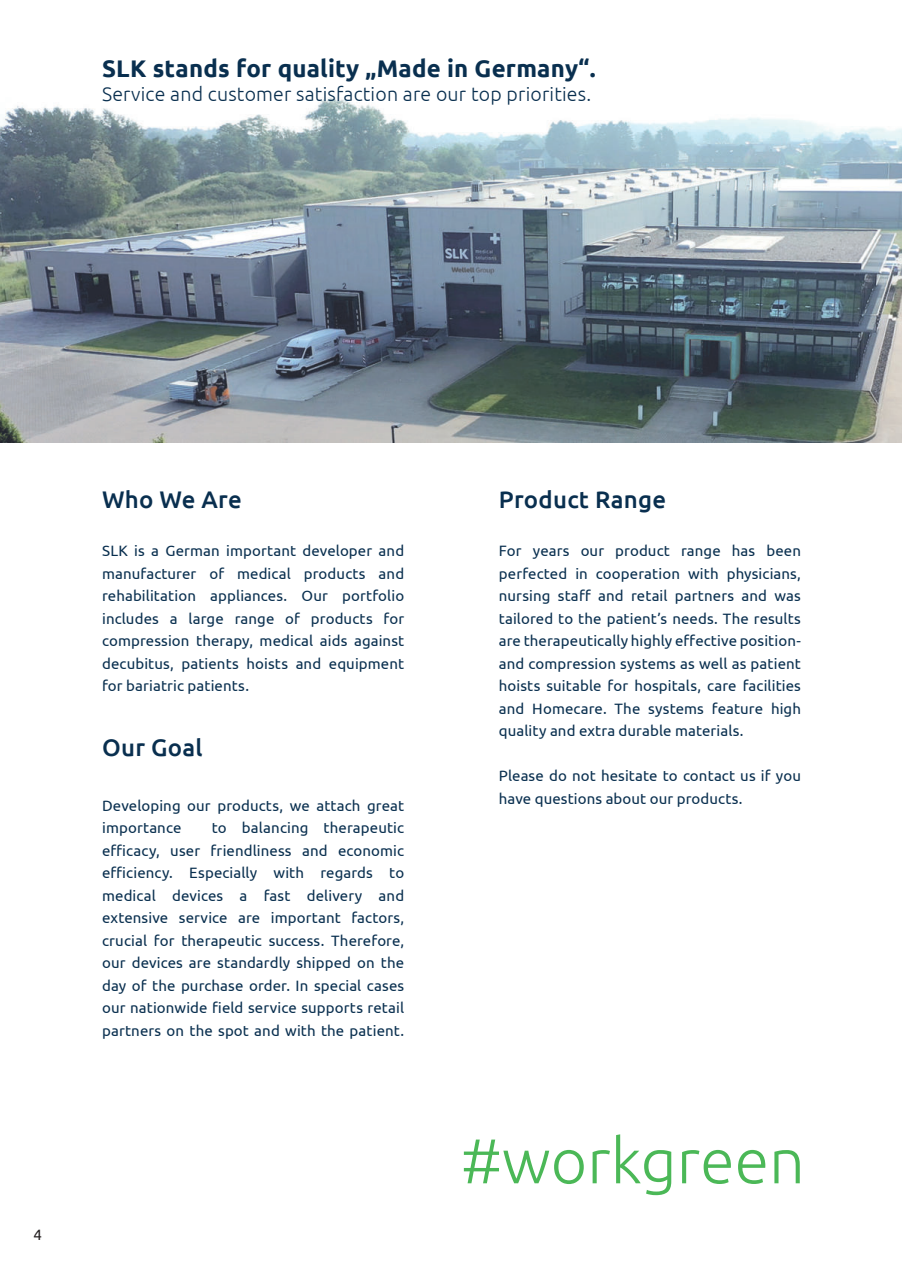
<style>
.page{position:relative;width:902px;height:1272px;background:#fff}
.page>*{position:absolute;margin:0;border:0;box-sizing:border-box;transform-origin:0 0}
.t1{font:700 24px "Ubuntu";letter-spacing:.01em;color:#092f4f}
.t2{font:500 24px "Ubuntu";letter-spacing:.01em;color:#092f4f}
.t3{font:300 19.5px "Ubuntu";letter-spacing:.01em;color:#092f4f}
.t4{font:15px/22.5px "Ubuntu";letter-spacing:.01em;color:#092f4f;text-align:justify}
.t5{font:15px "Ubuntu";color:#231f20}
</style>
<div class="page">
<img style="left:0;top:98px;width:901px;height:344px">
<svg style="left:464px;top:1139px;width:119px;height:44px"></svg>
<svg style="left:592px;top:1150px;width:18px;height:33px"></svg>
<svg style="left:616px;top:1134px;width:55px;height:61px"></svg>
<svg style="left:682px;top:1149px;width:48px;height:34px"></svg>
<svg style="left:738px;top:1149px;width:27px;height:34px"></svg>
<svg style="left:774px;top:1150px;width:25px;height:33px"></svg>
<h1 class="t1" style="left:102px;top:58px;width:495px">SLK stands for quality „Made in Germany“.</h1>
<h2 class="t3" style="left:102px;top:85px;width:490px">Service and customer satisfaction are our top priorities.</h2>
<h1 class="t2" style="left:102px;top:489px;width:141px">Who We Are</h1>
<h1 class="t2" style="left:499px;top:489px;width:169px">Product Range</h1>
<p class="t4" style="left:499px;top:540px;width:303px">For years our product range has been perfected in cooperation with physicians, nursing staff and retail partners and was tailored to the patient’s needs. The results are therapeutically highly effective position&shy;and compression systems as well as patient hoists suitable for hospitals, care facilities and Homecare. The systems feature high quality and extra durable materials.</p>
<p class="t4" style="left:499px;top:764px;width:303px">Please do not hesitate to contact us if you have questions about our products.</p>
<p class="t4" style="left:102px;top:540px;width:303px">SLK is a German important developer and manufacturer of medical products and rehabilitation appliances. Our portfolio includes a large range of products for compression therapy, medical aids against decubitus, patients hoists and equipment for bariatric patients.</p>
<h1 class="t2" style="left:102px;top:737px;width:102px">Our Goal</h1>
<p class="t4" style="left:102px;top:795px;width:303px">Developing our products, we attach great importance</p>
<p class="t4" style="left:102px;top:817px;width:303px;text-indent:110px">to balancing therapeutic efficacy, user friendliness and economic efficiency. Especially with regards to medical devices a fast delivery and extensive service are important factors, crucial for therapeutic success. Therefore, our devices are standardly shipped on the day of the purchase order. In special cases our nationwide field service supports retail partners on the spot and with the patient.</p>
<p class="t5" style="left:33px;top:1227px;width:10px">4</p>
</div>
